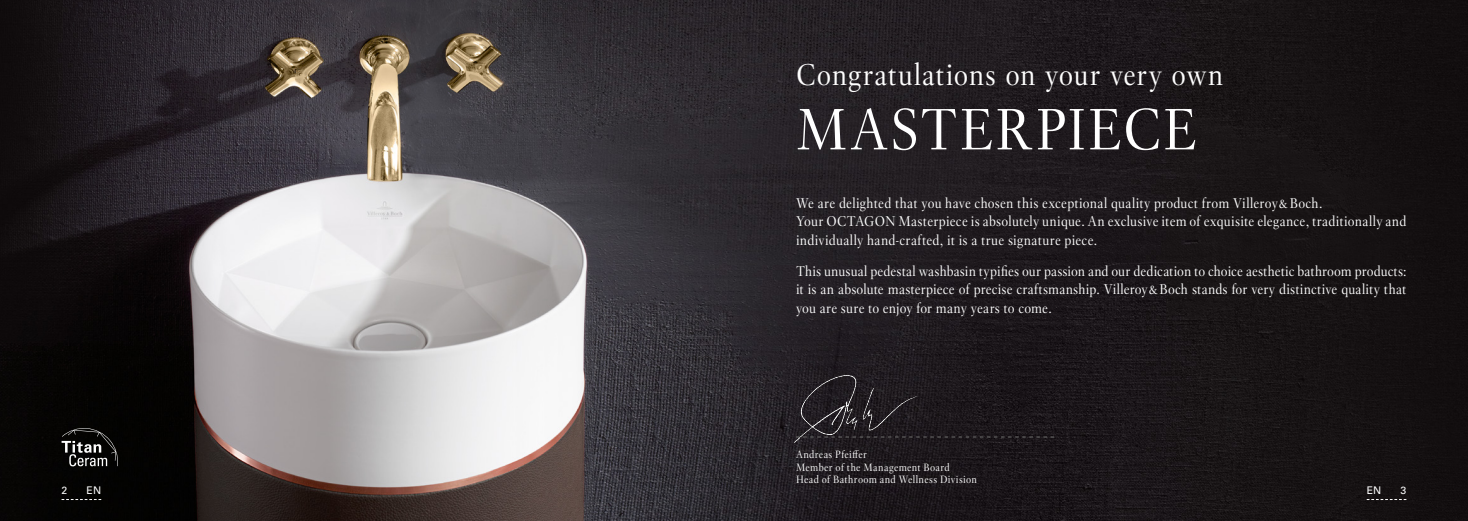
<style>
.page{position:relative;width:1468px;height:521px;background:#fff}
.page>*{position:absolute;margin:0;border:0;box-sizing:border-box;transform-origin:0 0}
.t1{font:57.75px "Villeroy Boch";letter-spacing:.03em;color:#fff}
.t2{font:29.75px "Villeroy Boch";letter-spacing:.025em;color:#fff}
.t3{font:14px/18.6px "Villeroy Boch";letter-spacing:.015em;color:#fff}
.t4{font:10.5px/12.2px "Villeroy Boch";letter-spacing:.03em;color:#fff}
.t5{font:10.5px "Univers LT";color:#fff}
</style>
<div class="page">
<img style="left:0;top:0;width:719px;height:520px">
<img style="left:719px;top:0;width:748px;height:520px">
<svg style="left:1366px;top:499px;width:40px;height:1px"></svg>
<svg style="left:62px;top:499px;width:39px;height:1px"></svg>
<img style="left:793px;top:374px;width:130px;height:74px">
<svg style="left:796px;top:436px;width:258px;height:1px"></svg>
<svg style="left:62px;top:428px;width:56px;height:38px;background:#333332"></svg>
<h2 class="t2" style="left:796px;top:55px;width:429px">Congratulations on your very own</h2>
<h1 class="t1" style="left:796px;top:93px;width:402px">MASTERPIECE</h1>
<p class="t3" style="left:796px;top:193px;width:612px">We are delighted that you have chosen this exceptional quality product from Villeroy&amp;Boch.<br>Your OCTAGON Masterpiece is absolutely unique. An exclusive item of exquisite elegance, traditionally and individually hand-crafted, it is a true signature piece.</p>
<p class="t3" style="left:796px;top:261px;width:612px;text-align:justify">This unusual pedestal washbasin typifies our passion and our dedication to choice aesthetic bathroom products: it is an absolute masterpiece of precise craftsmanship. Villeroy&amp;Boch stands for very distinctive quality that you are sure to enjoy for many years to come.</p>
<p class="t4" style="left:796px;top:448px;width:182px">Andreas Pfeiffer<br>Member of the Management Board<br>Head of Bathroom and Wellness Division</p>
<p class="t5" style="left:62px;top:484px;width:7px">2</p>
<p class="t5" style="left:87px;top:484px;width:16px">EN</p>
<p class="t5" style="left:1366px;top:484px;width:16px">EN</p>
<p class="t5" style="left:1400px;top:484px;width:7px">3</p>
</div>
